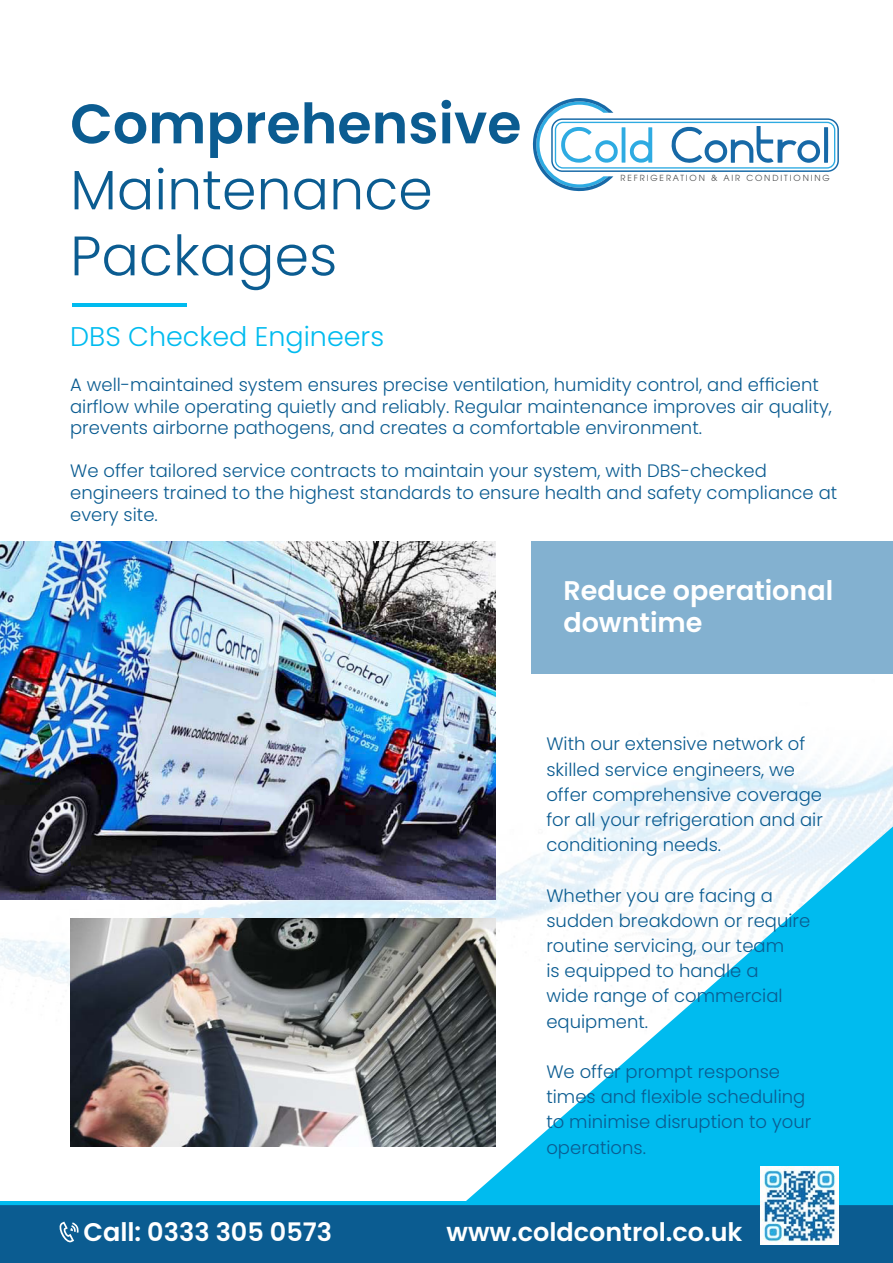
<style>
.page{position:relative;width:893px;height:1263px;background:#fff}
.page>*{position:absolute;margin:0;border:0;box-sizing:border-box;transform-origin:0 0}
.t1{font:300 55.5px "Poppins";color:#0b5c91}
.t2{font:600 55.5px "Poppins";color:#0b5c91}
.t3{font:600 27px/32.4px "Poppins";color:#fff}
.t4{font:300 27px "Poppins";color:#00bbef}
.t5{font:600 25.5px "Poppins";color:#fff}
.t6{font:300 18px/25.2px "Poppins";color:#0b5c91}
.t7{font:8.4px "ITC Avant Garde Pro";letter-spacing:.225em;color:#4f5051}
</style>
<div class="page">
<img style="left:0;top:679px;width:893px;height:385px">
<svg style="left:395px;top:826px;width:498px;height:375px"></svg>
<div style="left:0;top:1201px;width:893px;height:8px;background:#00bbef"></div>
<div style="left:0;top:1205px;width:893px;height:58px;background:#0b5c91"></div>
<svg style="left:59px;top:1221px;width:20px;height:21px"></svg>
<div style="left:531px;top:541px;width:362px;height:133px;background:#83b1d0"></div>
<img style="left:761px;top:1166px;width:78px;height:78px">
<img style="left:0;top:541px;width:495px;height:358px">
<img style="left:71px;top:918px;width:424px;height:228px">
<svg style="left:671px;top:126px;width:157px;height:37px"></svg>
<div style="left:551px;top:118px;width:288px;height:54px;border:1px solid #1769a7;border-radius:11px"></div>
<div style="left:555px;top:122px;width:280px;height:47px;border:1px solid #2eabe2;border-radius:8px"></div>
<svg style="left:532px;top:98px;width:120px;height:94px"></svg>
<svg style="left:72px;top:303px;width:115px;height:4px"></svg>
<p class="t2" style="left:70px;top:92px;width:453px">Comprehensive</p>
<p class="t1" style="left:70px;top:158px;width:364px">Maintenance</p>
<p class="t1" style="left:70px;top:224px;width:269px">Packages</p>
<p class="t4" style="left:70px;top:321px;width:315px">DBS Checked Engineers</p>
<p class="t7" style="left:620px;top:173px;width:211px">REFRIGERATION &amp; AIR CONDITIONING</p>
<p class="t6" style="left:70px;top:374px;width:763px;line-height:21.6px">A well-maintained system ensures precise ventilation, humidity control, and efficient airflow while operating quietly and reliably. Regular maintenance improves air quality, prevents airborne pathogens, and creates a comfortable environment.</p>
<p class="t6" style="left:70px;top:460px;width:769px;line-height:21.6px">We offer tailored service contracts to maintain your system, with DBS-checked engineers trained to the highest standards to ensure health and safety compliance at every site.</p>
<p class="t3" style="left:563px;top:574px;width:271px">Reduce operational downtime</p>
<p class="t6" style="left:546px;top:731px;width:278px">With our extensive network of skilled service engineers, we offer comprehensive coverage for all your refrigeration and air conditioning needs.</p>
<p class="t6" style="left:546px;top:883px;width:265px">Whether you are facing a sudden breakdown or require routine servicing, our team<br>is equipped to handle a<br>wide range of commercial equipment.</p>
<p class="t6" style="left:546px;top:1059px;width:266px">We offer prompt response times and flexible scheduling to minimise disruption to your operations.</p>
<p class="t5" style="left:83px;top:1217px;width:250px">Call: 0333 305 0573</p>
<p class="t5" style="left:447px;top:1217px;width:297px">www.coldcontrol.co.uk</p>
</div>
